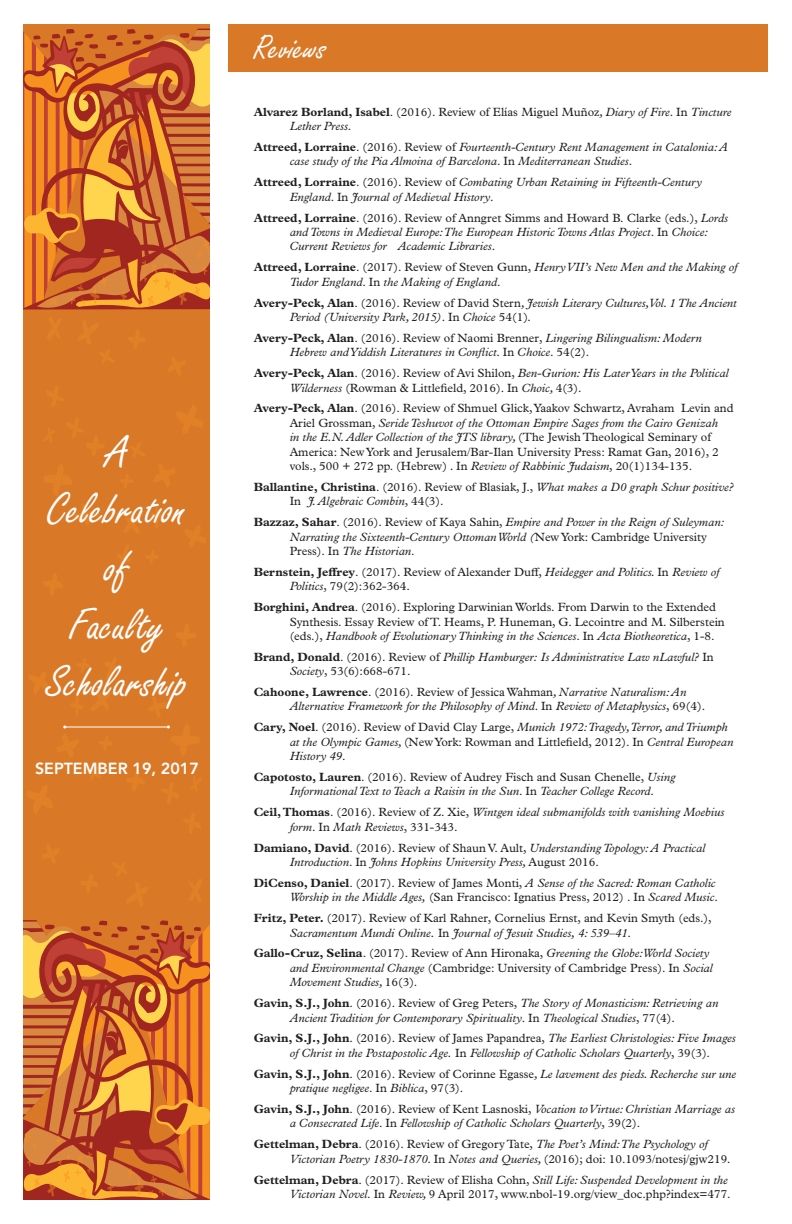
<style>
.page{position:relative;width:792px;height:1224px;background:#fff}
.page>*{position:absolute;margin:0;border:0;box-sizing:border-box;transform-origin:0 0}
.t1{font:48px/57.6px "Freestyle Script";color:#fff;text-align:center}
.t2{font:36px "Freestyle Script";color:#fff}
.t3{font:800 16px "Avenir LT Pro";color:#fff}
.t4{font:italic 12px/14.4px "Plantin MT Pro";color:#231f20}
.t5{font:12px/14.4px "Plantin MT Pro";color:#231f20}
.s1{font-weight:700}
.s2{font-style:italic}
.s3{font-weight:700;font-style:normal}
.s4{font-style:normal}
</style>
<div class="page">
<div style="left:24px;top:24px;width:186px;height:1176px;background:#d97927"></div>
<svg style="left:24px;top:28px;width:186px;height:282px"></svg>
<svg style="left:24px;top:920px;width:186px;height:280px"></svg>
<hr style="left:65px;top:727px;width:103px;height:1px;background:#fff">
<svg style="left:63px;top:726px;width:16px;height:3px"></svg>
<svg style="left:147px;top:725px;width:23px;height:4px"></svg>
<div style="left:228px;top:24px;width:540px;height:48px;background:#d97927"></div>
<h1 class="t1" style="left:46px;top:425px;width:143px">A<br>Celebration of<br>Faculty<br>Scholarship</h1>
<h3 class="t3" style="left:35px;top:759px;width:165px">SEPTEMBER 19, 2017</h3>
<p class="t2" style="left:254px;top:29px;width:75px">Reviews</p>
<p class="t5" style="left:290px;top:105px;width:443px;text-indent:-36px"><span class="s1">Alvarez Borland, Isabel</span>. (2016). Review of Elías Miguel Muñoz<span class="s2">, Diary of Fire</span>. In <span class="s2">Tincture<br>Lether Press</span>.</p>
<p class="t4" style="left:290px;top:140px;width:440px;text-indent:-36px"><span class="s3">Attreed, Lorraine</span><span class="s4">. (2016). Review of</span> Fourteenth-Century Rent Management in Catalonia: A case study of the Pia Almoina of Barcelona<span class="s4">. In</span> Mediterranean Studies<span class="s4">.</span></p>
<p class="t4" style="left:290px;top:175px;width:414px;text-indent:-36px"><span class="s3">Attreed, Lorraine</span><span class="s4">. (2016). Review of</span> Combating Urban Retaining in Fifteenth-Century<br>England<span class="s4">. In</span> Journal of Medieval History<span class="s4">.</span></p>
<p class="t4" style="left:290px;top:210px;width:440px;text-indent:-36px"><span class="s3">Attreed, Lorraine</span><span class="s4">. (2016). Review of Anngret Simms and Howard B. Clarke (eds.),</span> Lords and Towns in Medieval Europe: The European Historic Towns Atlas Project<span class="s4">. In</span> Choice:<br>Current Reviews for Academic Libraries<span class="s4">.</span></p>
<p class="t4" style="left:290px;top:260px;width:449px;text-indent:-36px"><span class="s3">Attreed, Lorraine</span><span class="s4">. (2017). Review of Steven Gunn,</span> Henry VII’s New Men and the Making of<br>Tudor England<span class="s4">. In</span> the Making of England<span class="s4">.</span></p>
<p class="t4" style="left:290px;top:295px;width:449px;text-indent:-36px"><span class="s3">Avery-Peck, Alan</span><span class="s4">. (2016). Review of David Stern</span>, Jewish Literary Cultures, Vol. 1 The Ancient<br>Period (University Park, 2015)<span class="s4">. In</span> Choice <span class="s4">54(1)</span>.</p>
<p class="t4" style="left:290px;top:331px;width:414px;text-indent:-36px"><span class="s3">Avery-Peck, Alan</span><span class="s4">. (2016). Review of Naomi Brenner,</span> Lingering Bilingualism: Modern<br>Hebrew and Yiddish Literatures in Conflict<span class="s4">. In</span> Choice<span class="s4">. 54(2).</span></p>
<p class="t5" style="left:290px;top:366px;width:440px;text-indent:-36px"><span class="s1">Avery-Peck, Alan</span>. (2016). Review of Avi Shilon, <span class="s2">Ben-Gurion: His Later Years in the Political<br>Wilderness</span> (Rowman &amp; Littlefield, 2016). In <span class="s2">Choic,</span> 4(3).</p>
<p class="t5" style="left:290px;top:401px;width:445px;text-indent:-36px"><span class="s1">Avery-Peck, Alan</span>. (2016). Review of Shmuel Glick, Yaakov Schwartz, Avraham Levin and Ariel Grossman, <span class="s2">Seride Teshuvot of the Ottoman Empire Sages from the Cairo Genizah<br>in the E.N. Adler Collection of the JTS library,</span> (The Jewish Theological Seminary of America: New York and Jerusalem/Bar-Ilan University Press: Ramat Gan, 2016), 2 vols., 500 + 272 pp. (Hebrew) <span class="s2">.</span> In <span class="s2">Review of Rabbinic Judaism</span>, 20(1)134-135.</p>
<p class="t4" style="left:290px;top:480px;width:446px;text-indent:-36px"><span class="s3">Ballantine, Christina</span><span class="s4">. (2016). Review of Blasiak, J.,</span> What makes a D0 graph Schur positive?<br><span class="s4">In</span> J. Algebraic Combin<span class="s4">, 44(3).</span></p>
<p class="t4" style="left:290px;top:515px;width:436px;text-indent:-36px"><span class="s3">Bazzaz, Sahar</span><span class="s4">. (2016). Review of Kaya Sahin,</span> Empire and Power in the Reign of Suleyman:<br>Narrating the Sixteenth-Century Ottoman World (<span class="s4">New York: Cambridge University<br>Press). In</span> The Historian<span class="s4">.</span></p>
<p class="t5" style="left:290px;top:565px;width:431px;text-indent:-36px"><span class="s1">Bernstein, Jeffrey</span>. (2017). Review of Alexander Duff, <span class="s2">Heidegger and Politics.</span> In <span class="s2">Review of<br>Politics</span>, 79(2):362-364.</p>
<p class="t5" style="left:290px;top:600px;width:437px;text-indent:-36px"><span class="s1">Borghini, Andrea</span>. (2016). Exploring Darwinian Worlds. From Darwin to the Extended<br>Synthesis. Essay Review of T. Heams, P. Huneman, G. Lecointre and M. Silberstein (eds.), <span class="s2">Handbook of Evolutionary Thinking in the Sciences</span>. In <span class="s2">Acta Biotheoretica</span>, 1-8.</p>
<p class="t4" style="left:290px;top:650px;width:426px;text-indent:-36px"><span class="s3">Brand, Donald</span><span class="s4">. (2016). Review of</span> Phillip Hamburger: Is Administrative Law nLawful? <span class="s4">In<br></span>Society<span class="s4">, 53(6):668-671.</span></p>
<p class="t4" style="left:290px;top:685px;width:417px;text-indent:-36px"><span class="s3">Cahoone, Lawrence</span><span class="s4">. (2016). Review of Jessica Wahman</span>, Narrative Naturalism: An<br>Alternative Framework for the Philosophy of Mind<span class="s4">. In</span> Review of Metaphysics<span class="s4">, 69(4).</span></p>
<p class="t4" style="left:290px;top:720px;width:445px;text-indent:-36px"><span class="s3">Cary, Noel</span><span class="s4">. (2016). Review of David Clay Large,</span> Munich 1972: Tragedy, Terror, and Triumph at the Olympic Games, <span class="s4">(New York: Rowman and Littlefield, 2012). In</span> Central European<br>History 49<span class="s4">.</span></p>
<p class="t4" style="left:290px;top:770px;width:387px;text-indent:-36px"><span class="s3">Capotosto, Lauren</span><span class="s4">. (2016). Review of Audrey Fisch and Susan Chenelle,</span> Using<br>Informational Text to Teach a Raisin in the Sun<span class="s4">. In</span> Teacher College Record<span class="s4">.</span></p>
<p class="t4" style="left:290px;top:805px;width:436px;text-indent:-36px"><span class="s3">Ceil, Thomas</span><span class="s4">. (2016). Review of Z. Xie,</span> Wintgen ideal submanifolds with vanishing Moebius form<span class="s4">. In</span> Math Reviews<span class="s4">, 331-343.</span></p>
<p class="t4" style="left:290px;top:840px;width:417px;text-indent:-36px"><span class="s3">Damiano, David</span><span class="s4">. (2016). Review of Shaun V. Ault,</span> Understanding Topology: A Practical<br>Introduction<span class="s4">. In</span> Johns Hopkins University Press, <span class="s4">August 2016.</span></p>
<p class="t4" style="left:254px;top:876px;width:466px;text-align:right"><span class="s3">DiCenso, Daniel</span><span class="s4">. (2017). Review of James Monti,</span> A Sense of the Sacred: Roman Catholic<br>Worship in the Middle Ages, <span class="s4">(San Francisco: Ignatius Press, 2012) . In</span> Scared Music<span class="s4">.</span></p>
<p class="t5" style="left:290px;top:911px;width:423px;text-indent:-36px"><span class="s1">Fritz, Peter.</span> (2017). Review of Karl Rahner, Cornelius Ernst, and Kevin Smyth (eds.),<br><span class="s2">Sacramentum Mundi Online.</span> In <span class="s2">Journal of Jesuit Studies, 4: 539–41</span>.</p>
<p class="t5" style="left:290px;top:946px;width:425px;text-indent:-36px"><span class="s1">Gallo-Cruz, Selina</span>. (2017). Review of Ann Hironaka, <span class="s2">Greening the Globe: World Society and Environmental Change</span> (Cambridge: University of Cambridge Press). In <span class="s2">Social<br>Movement Studies,</span> 16(3).</p>
<p class="t4" style="left:290px;top:996px;width:430px;text-indent:-36px"><span class="s3">Gavin, S.J., John</span><span class="s4">. (2016). Review of Greg Peters,</span> The Story of Monasticism: Retrieving an<br>Ancient Tradition for Contemporary Spirituality<span class="s4">. In</span> Theological Studies<span class="s4">, 77(4).</span></p>
<p class="t4" style="left:290px;top:1031px;width:448px;text-indent:-36px"><span class="s3">Gavin, S.J., John</span><span class="s4">. (2016). Review of James Papandrea,</span> The Earliest Christologies: Five Images of Christ in the Postapostolic Age. <span class="s4">In</span> Fellowship of Catholic Scholars Quarterly<span class="s4">, 39(3).</span></p>
<p class="t4" style="left:290px;top:1066px;width:448px;text-indent:-36px"><span class="s3">Gavin, S.J., John</span><span class="s4">. (2016). Review of Corinne Egasse</span>, Le lavement des pieds. Recherche sur une pratique negligee<span class="s4">. In</span> Biblica<span class="s4">, 97(3).</span></p>
<p class="t4" style="left:290px;top:1102px;width:447px;text-indent:-36px"><span class="s3">Gavin, S.J., John</span><span class="s4">. (2016). Review of Kent Lasnoski,</span> Vocation to Virtue: Christian Marriage as a Consecrated Life<span class="s4">. In</span> Fellowship of Catholic Scholars Quarterly<span class="s4">, 39(2).</span></p>
<p class="t4" style="left:290px;top:1137px;width:443px;text-indent:-36px"><span class="s3">Gettelman, Debra</span><span class="s4">. (2016). Review of Gregory Tate,</span> The Poet’s Mind: The Psychology of<br>Victorian Poetry 1830-1870<span class="s4">. In</span> Notes and Queries, <span class="s4">(2016); doi: 10.1093/notesj/gjw219</span>.</p>
<p class="t5" style="left:254px;top:1172px;width:479px;text-align:right"><span class="s1">Gettelman, Debra</span>. (2017). Review of Elisha Cohn, <span class="s2">Still Life: Suspended Development in the<br>Victorian Novel</span>. In <span class="s2">Review,</span> 9 April 2017, www.nbol-19.org/view_doc.php?index=477.</p>
</div>
